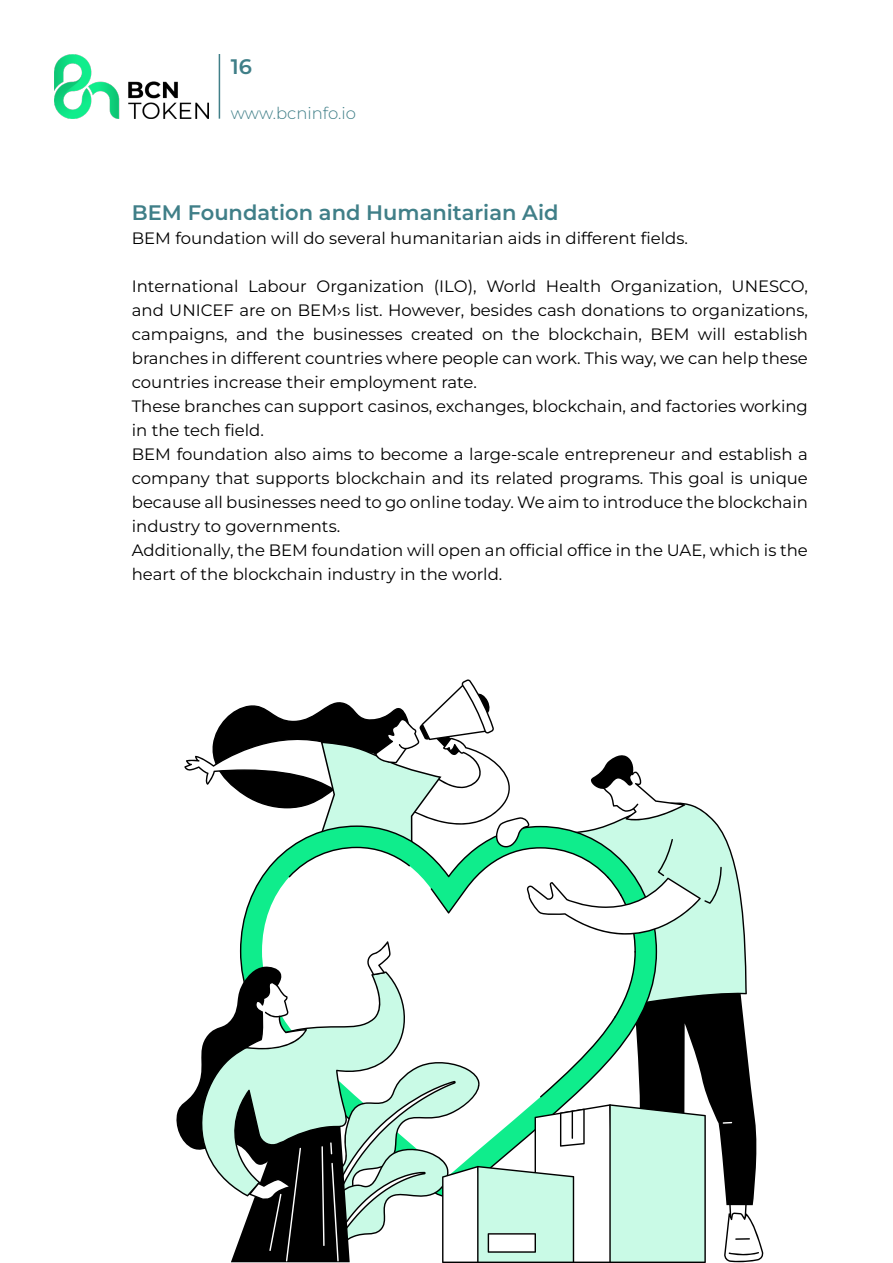
<style>
.page{position:relative;width:893px;height:1263px;background:#fff}
.page>*{position:absolute;margin:0;border:0;box-sizing:border-box;transform-origin:0 0}
.t1{font:600 21px "Montserrat";color:#407f88}
.t2{font:16.5px/24px "Montserrat";color:#000}
.t3{font:300 16.5px "Montserrat";color:#407f88}
</style>
<div class="page">
<img style="left:54px;top:54px;width:154px;height:65px">
<hr style="left:219px;top:54px;width:1px;height:65px;background:#407f88">
<svg style="left:176px;top:679px;width:588px;height:584px"></svg>
<p class="t1" style="left:231px;top:53px;width:23px">16</p>
<p class="t3" style="left:231px;top:102px;width:127px">www.bcninfo i o.</p>
<p class="t1" style="left:132px;top:199px;width:428px">BEM Foundation and Humanitarian Aid</p>
<p class="t2" style="left:132px;top:226px;width:558px">BEM foundation will do several humanitarian aids in different fields.</p>
<p class="t2" style="left:132px;top:274px;width:108px">International</p>
<p class="t2" style="left:132px;top:298px;width:678px">and UNICEF are on BEM s› list. However, besides cash donations to organizations,</p>
<p class="t2" style="left:734px;top:322px;width:75px">establish</p>
<p class="t2" style="left:248px;top:274px;width:60px">Labour</p>
<p class="t2" style="left:316px;top:274px;width:109px">Organization</p>
<p class="t2" style="left:434px;top:274px;width:44px">(ILO ,)</p>
<p class="t2" style="left:486px;top:274px;width:51px">World</p>
<p class="t2" style="left:546px;top:274px;width:57px">Health</p>
<p class="t2" style="left:611px;top:274px;width:113px">Organization,</p>
<p class="t2" style="left:732px;top:274px;width:78px">UNESCO,</p>
<p class="t2" style="left:132px;top:322px;width:678px">campaigns,<br>branches in different countries where people can work. This way, we can help these countries increase their employment rate.<br>These branches can support casinos, exchanges, blockchain, and factories working in the tech field.<br>BEM foundation also aims to become a large-scale entrepreneur and establish a company that supports blockchain and its related programs. This goal is unique because all businesses need to go online today. We aim to introduce the blockchain industry to governments.<br>Additionally, the BEM foundation will open an official office in the UAE, which is the heart of the blockchain industry in the world.</p>
<p class="t2" style="left:236px;top:322px;width:34px">and</p>
<p class="t2" style="left:276px;top:322px;width:29px">the</p>
<p class="t2" style="left:313px;top:322px;width:92px">businesses</p>
<p class="t2" style="left:411px;top:322px;width:64px">created</p>
<p class="t2" style="left:512px;top:322px;width:29px">the</p>
<p class="t2" style="left:548px;top:322px;width:95px">blockchain,</p>
<p class="t2" style="left:698px;top:322px;width:29px">will</p>
<p class="t2" style="left:650px;top:322px;width:41px">BEM</p>
<p class="t2" style="left:482px;top:322px;width:23px">on</p>
</div>
